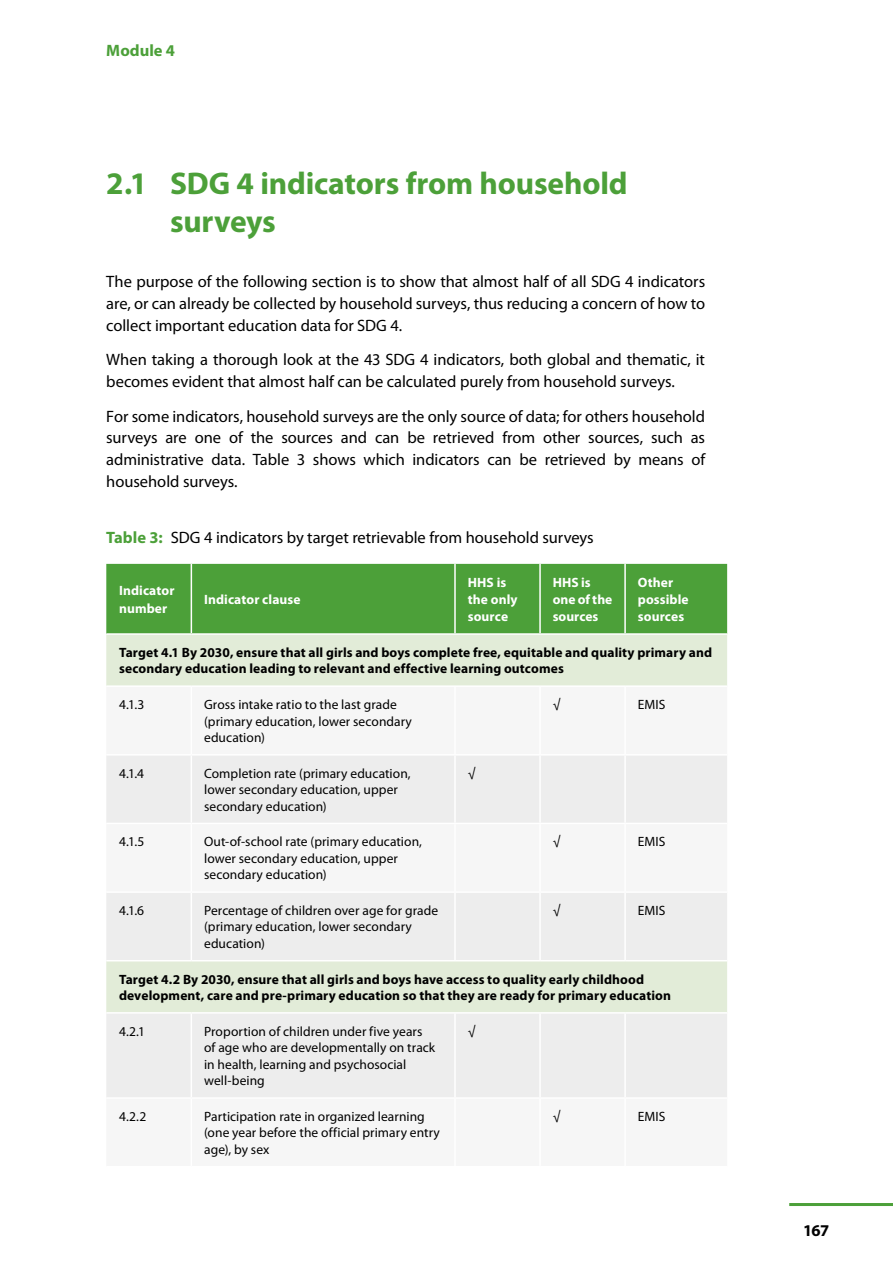
<style>
.page{position:relative;width:893px;height:1263px;background:#fff}
.page>*{position:absolute;margin:0;border:0;box-sizing:border-box;transform-origin:0 0}
.t1{font:700 31.5px/37.8px "Myriad Pro";letter-spacing:-.005em;color:#4ca039}
.t2{font:16.5px/21.8px "Myriad Pro";letter-spacing:-.005em;color:#000;text-align:justify}
.t3{font:700 16.5px "Myriad Pro";color:#4ca039}
.t4{font:700 16.5px "Myriad Pro";color:#000}
.t5{font:13.5px/16.5px "Myriad Pro";letter-spacing:.005em;color:#000}
.t6{font:700 13.5px/16.5px "Myriad Pro";letter-spacing:.01em;color:#000}
.t7{font:700 13.5px/17.2px "Myriad Pro";letter-spacing:.01em;color:#fff}
.s1{font-weight:700;color:#4ca039}
</style>
<div class="page">
<hr style="left:789px;top:1203px;width:104px;height:3px;background:#4ca039">
<div style="left:106px;top:564px;width:621px;height:69px;background:#4ca039"></div>
<div style="left:106px;top:635px;width:621px;height:50px;background:#e2ecd8"></div>
<svg style="left:106px;top:756px;width:621px;height:341px;fill:#ededed"></svg>
<hr style="left:191px;top:564px;width:1px;height:69px;background:#fff">
<hr style="left:454px;top:564px;width:2px;height:69px;background:#fff">
<hr style="left:539px;top:564px;width:2px;height:69px;background:#fff">
<hr style="left:624px;top:564px;width:2px;height:69px;background:#fff">
<hr style="left:191px;top:755px;width:1px;height:68px;background:#fff">
<hr style="left:454px;top:755px;width:2px;height:68px;background:#fff">
<hr style="left:539px;top:755px;width:2px;height:68px;background:#fff">
<hr style="left:624px;top:755px;width:2px;height:68px;background:#fff">
<hr style="left:106px;top:823px;width:85px;height:1px;background:#fff">
<hr style="left:191px;top:823px;width:264px;height:1px;background:#fff">
<hr style="left:191px;top:824px;width:1px;height:67px;background:#fff">
<hr style="left:455px;top:823px;width:85px;height:1px;background:#fff">
<hr style="left:454px;top:824px;width:2px;height:67px;background:#fff">
<hr style="left:540px;top:823px;width:85px;height:1px;background:#fff">
<hr style="left:539px;top:824px;width:2px;height:67px;background:#fff">
<hr style="left:625px;top:823px;width:102px;height:1px;background:#fff">
<hr style="left:624px;top:824px;width:2px;height:67px;background:#fff">
<hr style="left:106px;top:891px;width:85px;height:2px;background:#fff">
<hr style="left:191px;top:891px;width:264px;height:2px;background:#fff">
<hr style="left:191px;top:893px;width:1px;height:67px;background:#fff">
<hr style="left:455px;top:891px;width:85px;height:2px;background:#fff">
<hr style="left:454px;top:893px;width:2px;height:67px;background:#fff">
<hr style="left:540px;top:891px;width:85px;height:2px;background:#fff">
<hr style="left:539px;top:893px;width:2px;height:67px;background:#fff">
<hr style="left:625px;top:891px;width:102px;height:2px;background:#fff">
<hr style="left:624px;top:893px;width:2px;height:67px;background:#fff">
<hr style="left:191px;top:1014px;width:1px;height:83px;background:#fff">
<hr style="left:454px;top:1014px;width:2px;height:83px;background:#fff">
<hr style="left:539px;top:1014px;width:2px;height:83px;background:#fff">
<hr style="left:624px;top:1014px;width:2px;height:83px;background:#fff">
<hr style="left:106px;top:960px;width:85px;height:1px;background:#fff">
<hr style="left:191px;top:960px;width:264px;height:1px;background:#fff">
<hr style="left:455px;top:960px;width:85px;height:1px;background:#fff">
<hr style="left:540px;top:960px;width:85px;height:1px;background:#fff">
<hr style="left:625px;top:960px;width:102px;height:1px;background:#fff">
<hr style="left:106px;top:1012px;width:85px;height:2px;background:#fff">
<hr style="left:191px;top:1012px;width:264px;height:2px;background:#fff">
<hr style="left:455px;top:1012px;width:85px;height:2px;background:#fff">
<hr style="left:540px;top:1012px;width:85px;height:2px;background:#fff">
<hr style="left:625px;top:1012px;width:102px;height:2px;background:#fff">
<p class="t3" style="left:106px;top:40px;width:70px">Module 4</p>
<h1 class="t1" style="left:170px;top:163px;width:459px;text-indent:-64px">2.1 SDG 4 indicators from household surveys</h1>
<p class="t2" style="left:106px;top:271px;width:600px">The purpose of the following section is to show that almost half of all SDG 4 indicators are, or can already be collected by household surveys, thus reducing a concern of how to collect important education data for SDG 4.</p>
<p class="t2" style="left:106px;top:349px;width:600px">When taking a thorough look at the 43 SDG 4 indicators, both global and thematic, it becomes evident that almost half can be calculated purely from household surveys.</p>
<p class="t2" style="left:106px;top:405px;width:600px">For some indicators, household surveys are the only source of data; for others household surveys are one of the sources and can be retrieved from other sources, such as administrative data. Table 3 shows which indicators can be retrieved by means of household surveys.</p>
<p class="t2" style="left:106px;top:526px;width:489px"><span class="s1">Table 3:</span> SDG 4 indicators by target retrievable from household surveys</p>
<p class="t7" style="left:119px;top:582px;width:57px">Indicator number</p>
<p class="t7" style="left:204px;top:590px;width:98px">Indicator clause</p>
<p class="t7" style="left:468px;top:573px;width:51px">HHS is the only source</p>
<p class="t7" style="left:553px;top:573px;width:61px">HHS is one of the sources</p>
<p class="t7" style="left:638px;top:573px;width:52px">Other possible sources</p>
<p class="t6" style="left:119px;top:644px;width:594px">Target 4.1 By 2030, ensure that all girls and boys complete free, equitable and quality primary and secondary education leading to relevant and effective learning outcomes</p>
<p class="t5" style="left:119px;top:696px;width:27px">4.1.3</p>
<p class="t5" style="left:204px;top:696px;width:209px">Gross intake ratio to the last grade (primary education, lower secondary education)</p>
<p class="t5" style="left:553px;top:696px;width:9px">√</p>
<p class="t5" style="left:638px;top:696px;width:29px">EMIS</p>
<p class="t5" style="left:119px;top:765px;width:27px">4.1.4</p>
<p class="t5" style="left:204px;top:765px;width:208px">Completion rate (primary education, lower secondary education, upper secondary education)</p>
<p class="t5" style="left:468px;top:765px;width:9px">√</p>
<p class="t5" style="left:119px;top:833px;width:27px">4.1.5</p>
<p class="t5" style="left:204px;top:833px;width:219px">Out-of-school rate (primary education, lower secondary education, upper secondary education)</p>
<p class="t5" style="left:553px;top:833px;width:9px">√</p>
<p class="t5" style="left:638px;top:833px;width:29px">EMIS</p>
<p class="t5" style="left:119px;top:902px;width:27px">4.1.6</p>
<p class="t5" style="left:204px;top:902px;width:236px">Percentage of children over age for grade (primary education, lower secondary education)</p>
<p class="t5" style="left:553px;top:902px;width:9px">√</p>
<p class="t5" style="left:638px;top:902px;width:29px">EMIS</p>
<p class="t6" style="left:119px;top:970px;width:553px">Target 4.2 By 2030, ensure that all girls and boys have access to quality early childhood development, care and pre-primary education so that they are ready for primary education</p>
<p class="t5" style="left:119px;top:1023px;width:28px">4.2.1</p>
<p class="t5" style="left:204px;top:1023px;width:233px">Proportion of children under five years of age who are developmentally on track in health, learning and psychosocial well-being</p>
<p class="t5" style="left:468px;top:1023px;width:9px">√</p>
<p class="t5" style="left:119px;top:1108px;width:29px">4.2.2</p>
<p class="t5" style="left:204px;top:1108px;width:237px">Participation rate in organized learning (one year before the official primary entry age), by sex</p>
<p class="t5" style="left:553px;top:1108px;width:9px">√</p>
<p class="t5" style="left:638px;top:1108px;width:29px">EMIS</p>
<p class="t4" style="left:803px;top:1220px;width:28px">167</p>
</div>
